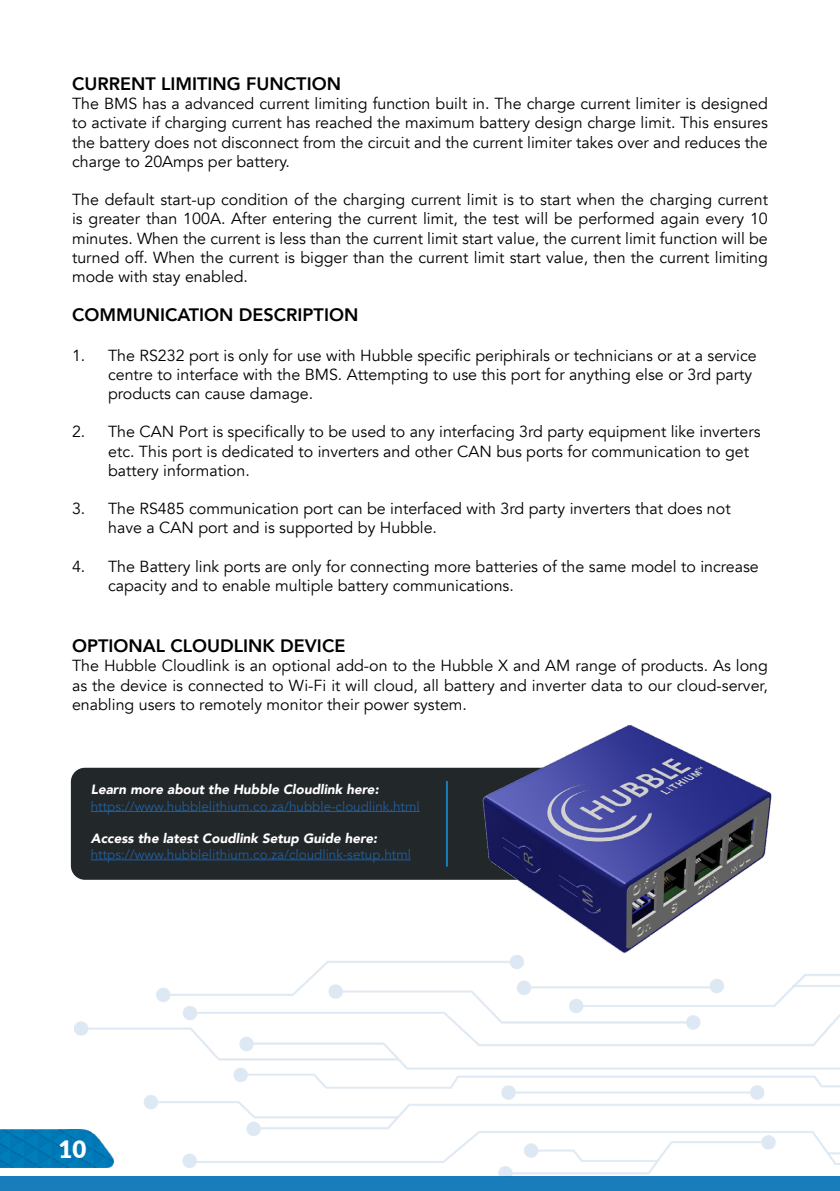
<style>
.page{position:relative;width:840px;height:1191px;background:#fff}
.page>*{position:absolute;margin:0;border:0;box-sizing:border-box;transform-origin:0 0}
.t1{font:900 24px "Lato";color:#fff}
.t2{font:800 18px "Avenir";color:#000}
.t3{font:16px/19.2px "Avenir";color:#000}
.t4{font:13.4px "Avenir";color:#215e9e}
.t5{font:italic 900 13.4px "Avenir";color:#fff}
</style>
<div class="page">
<div style="left:0;top:1176px;width:839px;height:15px;background:#187dba"></div>
<img style="left:0;top:1129px;width:74px;height:38px">
<div style="left:71px;top:767px;width:517px;height:112px;background:#222729;border-radius:14px"></div>
<hr style="left:91px;top:811px;width:328px;height:1px;background:#215e9e">
<hr style="left:91px;top:859px;width:320px;height:1px;background:#215e9e">
<img style="left:453px;top:725px;width:319px;height:229px">
<hr style="left:445px;top:781px;width:2px;height:85px;background:#187dba">
<img style="left:74px;top:955px;width:765px;height:221px">
<p class="t2" style="left:72px;top:70px;width:270px">CURRENT LIMITING FUNCTION</p>
<p class="t3" style="left:72px;top:94px;width:697px;text-align:justify">The BMS has a advanced current limiting function built in. The charge current limiter is designed to activate if charging current has reached the maximum battery design charge limit. This ensures the battery does not disconnect from the circuit and the current limiter takes over and reduces the charge to 20Amps per battery.</p>
<p class="t3" style="left:72px;top:190px;width:697px;text-align:justify">The default start-up condition of the charging current limit is to start when the charging current is greater than 100A. After entering the current limit, the test will be performed again every 10 minutes. When the current is less than the current limit start value, the current limit function will be turned off. When the current is bigger than the current limit start value, then the current limiting mode with stay enabled.</p>
<p class="t2" style="left:72px;top:301px;width:287px">COMMUNICATION DESCRIPTION</p>
<p class="t3" style="left:108px;top:346px;width:649px;text-indent:-36px">1. The RS232 port is only for use with Hubble specific periphirals or technicians or at a service centre to interface with the BMS. Attempting to use this port for anything else or 3rd party products can cause damage.</p>
<p class="t3" style="left:108px;top:422px;width:653px;text-indent:-36px">2. The CAN Port is specifically to be used to any interfacing 3rd party equipment like inverters etc. This port is dedicated to inverters and other CAN bus ports for communication to get battery information.</p>
<p class="t3" style="left:108px;top:499px;width:623px;text-indent:-36px">3. The RS485 communication port can be interfaced with 3rd party inverters that does not have a CAN port and is supported by Hubble.</p>
<p class="t3" style="left:108px;top:557px;width:652px;text-indent:-36px">4. The Battery link ports are only for connecting more batteries of the same model to increase capacity and to enable multiple battery communications.</p>
<p class="t2" style="left:72px;top:632px;width:274px">OPTIONAL CLOUDLINK DEVICE</p>
<p class="t3" style="left:72px;top:656px;width:697px;text-align:justify">The Hubble Cloudlink is an optional add-on to the Hubble X and AM range of products. As long as the device is connected to Wi-Fi it will cloud, all battery and inverter data to our cloud-server, enabling users to remotely monitor their power system.</p>
<p class="t5" style="left:91px;top:778px;width:289px">Learn more about the Hubble Cloudlink here:</p>
<p class="t4" style="left:91px;top:798px;width:330px">https://www.hubblelithium.co.za/hubble-cloudlink.html</p>
<p class="t5" style="left:91px;top:827px;width:288px">Access the latest Coudlink Setup Guide here:</p>
<p class="t4" style="left:91px;top:846px;width:321px">https://www.hubblelithium.co.za/cloudlink-setup.html</p>
<h1 class="t1" style="left:59px;top:1131px;width:29px">10</h1>
</div>
